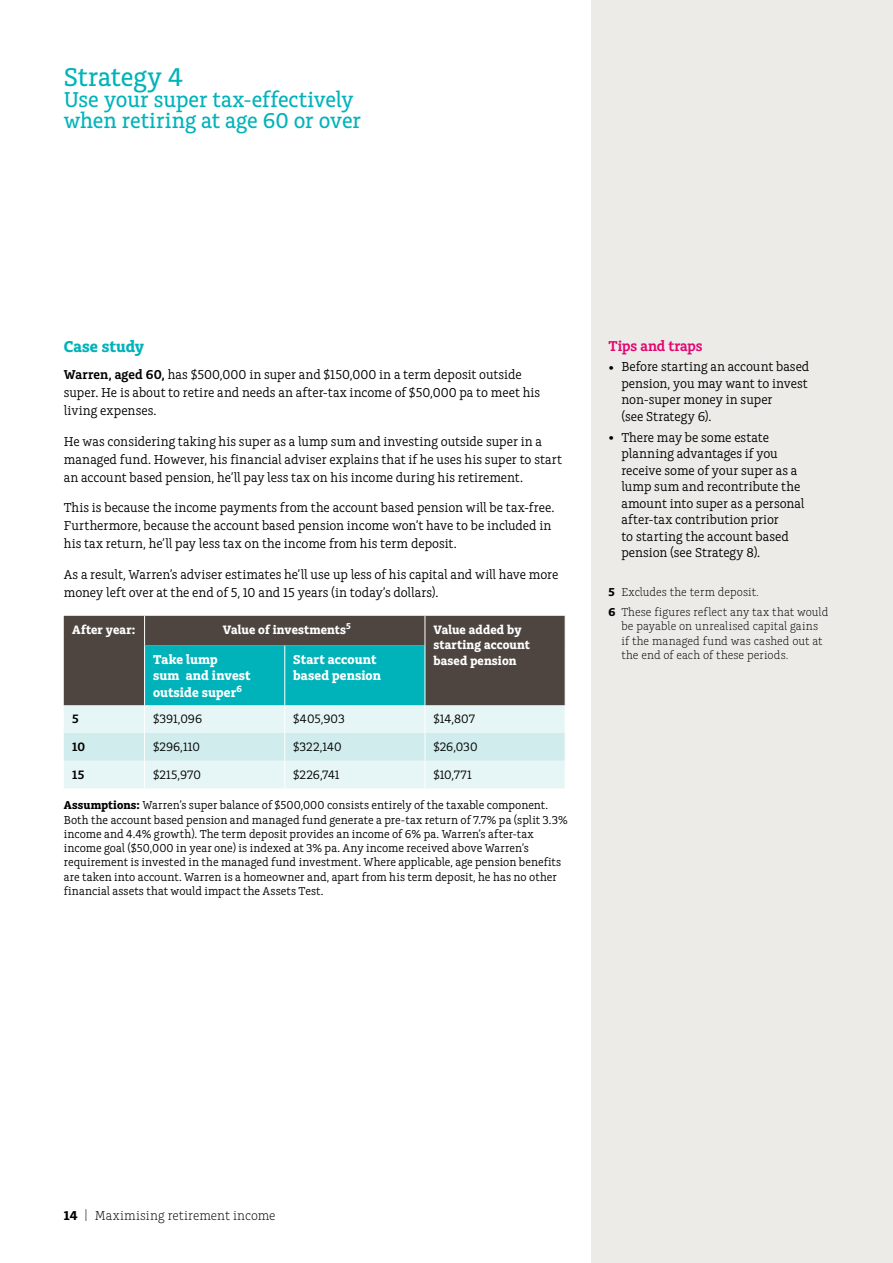
<style>
.page{position:relative;width:893px;height:1263px;background:#fff}
.page>*{position:absolute;margin:0;border:0;box-sizing:border-box;transform-origin:0 0}
.t1{font:500 27px "Charlie Std";letter-spacing:-.005em;color:#00b3ba}
.t2{font:500 22.5px/21px "Charlie Std";letter-spacing:-.005em;color:#00b3ba}
.t3{font:700 16.5px "Charlie Std";color:#00b3ba}
.t4{font:600 15px "Charlie Std";letter-spacing:-.005em;color:#e40571}
.t5{font:13.5px/16.5px "Charlie Std";color:#000}
.t6{font:700 13.5px/16.5px "Charlie Std";letter-spacing:.005em;color:#fff}
.t7{font:300 13.5px "Charlie Std";letter-spacing:.005em;color:#000}
.t8{font:12.75px "Charlie Std";color:#000}
.t9{font:700 12.75px/15.8px "Charlie Std";letter-spacing:.01em;color:#fff}
.t10{font:600 12.75px "Charlie Std";color:#000}
.t11{font:12px/14.2px "Charlie Std";letter-spacing:.005em;color:#000}
.t12{font:300 12px/14.2px "Charlie Std";letter-spacing:.005em;color:#000}
.s1{font-weight:600}
.s2{font-weight:700}
.s3{font-size:18px}
</style>
<div class="page">
<div style="left:591px;top:0;width:302px;height:1263px;background:#ecebe7"></div>
<svg style="left:64px;top:616px;width:502px;height:172px;background:#85aeae"></svg>
<h1 class="t1" style="left:64px;top:62px;width:121px">Strategy 4</h1>
<h2 class="t2" style="left:64px;top:89px;width:299px">Use your super tax‑effectively when retiring at age 60 or over</h2>
<p class="t3" style="left:64px;top:337px;width:82px">Case study</p>
<p class="t5" style="left:64px;top:365px;width:478px;line-height:18px"><span class="s1">Warren, aged 60,</span> has $500,000 in super and $150,000 in a term deposit outside super. He is about to retire and needs an after-tax income of $50,000 pa to meet his living expenses.</p>
<p class="t5" style="left:64px;top:432px;width:500px;line-height:18px">He was considering taking his super as a lump sum and investing outside super in a managed fund. However, his financial adviser explains that if he uses his super to start an account based pension, he’ll pay less tax on his income during his retirement.</p>
<p class="t5" style="left:64px;top:499px;width:492px;line-height:18px">This is because the income payments from the account based pension will be tax‑free.<br>Furthermore, because the account based pension income won’t have to be included in his tax return, he’ll pay less tax on the income from his term deposit.</p>
<p class="t5" style="left:64px;top:566px;width:496px;line-height:18px">As a result, Warren’s adviser estimates he’ll use up less of his capital and will have more money left over at the end of 5, 10 and 15 years (in today’s dollars).</p>
<p class="t9" style="left:72px;top:622px;width:65px">After year:</p>
<p class="t9" style="left:223px;top:622px;width:129px">Value of investments<sup>5</sup></p>
<p class="t9" style="left:433px;top:622px;width:98px">Value added by starting account</p>
<p class="t6" style="left:153px;top:651px;width:66px">Take lump</p>
<p class="t9" style="left:433px;top:653px;width:85px">based pension</p>
<p class="t6" style="left:153px;top:668px;width:99px">sum and invest outside super<sup>6</sup></p>
<p class="t6" style="left:293px;top:651px;width:89px">Start account based pension</p>
<p class="t10" style="left:72px;top:712px;width:8px">5</p>
<p class="t8" style="left:153px;top:712px;width:51px">$391,096</p>
<p class="t8" style="left:293px;top:712px;width:53px">$405,903</p>
<p class="t8" style="left:433px;top:712px;width:43px">$14,807</p>
<p class="t10" style="left:72px;top:739px;width:14px">10</p>
<p class="t8" style="left:153px;top:739px;width:48px">$296,110</p>
<p class="t8" style="left:293px;top:739px;width:50px">$322,140</p>
<p class="t8" style="left:433px;top:739px;width:46px">$26,030</p>
<p class="t10" style="left:72px;top:767px;width:14px">15</p>
<p class="t8" style="left:153px;top:767px;width:49px">$215,970</p>
<p class="t8" style="left:293px;top:767px;width:48px">$226,741</p>
<p class="t8" style="left:433px;top:767px;width:40px">$10,771</p>
<p class="t11" style="left:64px;top:798px;width:506px"><span class="s2">Assumptions:</span> Warren’s super balance of $500,000 consists entirely of the taxable component.<br>Both the account based pension and managed fund generate a pre-tax return of 7.7% pa (split 3.3% income and 4.4% growth). The term deposit provides an income of 6% pa. Warren’s after-tax income goal ($50,000 in year one) is indexed at 3% pa. Any income received above Warren’s requirement is invested in the managed fund investment. Where applicable, age pension benefits are taken into account. Warren is a homeowner and, apart from his term deposit, he has no other financial assets that would impact the Assets Test.</p>
<p class="t4" style="left:609px;top:337px;width:95px">Tips and traps</p>
<p class="t5" style="left:621px;top:359px;width:189px;text-indent:-13px"><span class="s3">•</span> Before starting an account based pension, you may want to invest non-super money in super<br>(see Strategy 6).</p>
<p class="t5" style="left:621px;top:429px;width:185px;text-indent:-13px"><span class="s3">•</span> There may be some estate planning advantages if you receive some of your super as a lump sum and recontribute the amount into super as a personal after-tax contribution prior<br>to starting the account based pension (see Strategy 8).</p>
<p class="t12" style="left:609px;top:581px;width:221px;line-height:20.7px"><span class="s2">5</span> Excludes the term deposit.<br><span class="s2">6</span> These figures reflect any tax that would</p>
<p class="t12" style="left:621px;top:619px;width:203px">be payable on unrealised capital gains if the managed fund was cashed out at the end of each of these periods.</p>
<p class="t7" style="left:64px;top:1208px;width:213px"><span class="s2">14</span> | Maximising retirement income</p>
</div>
